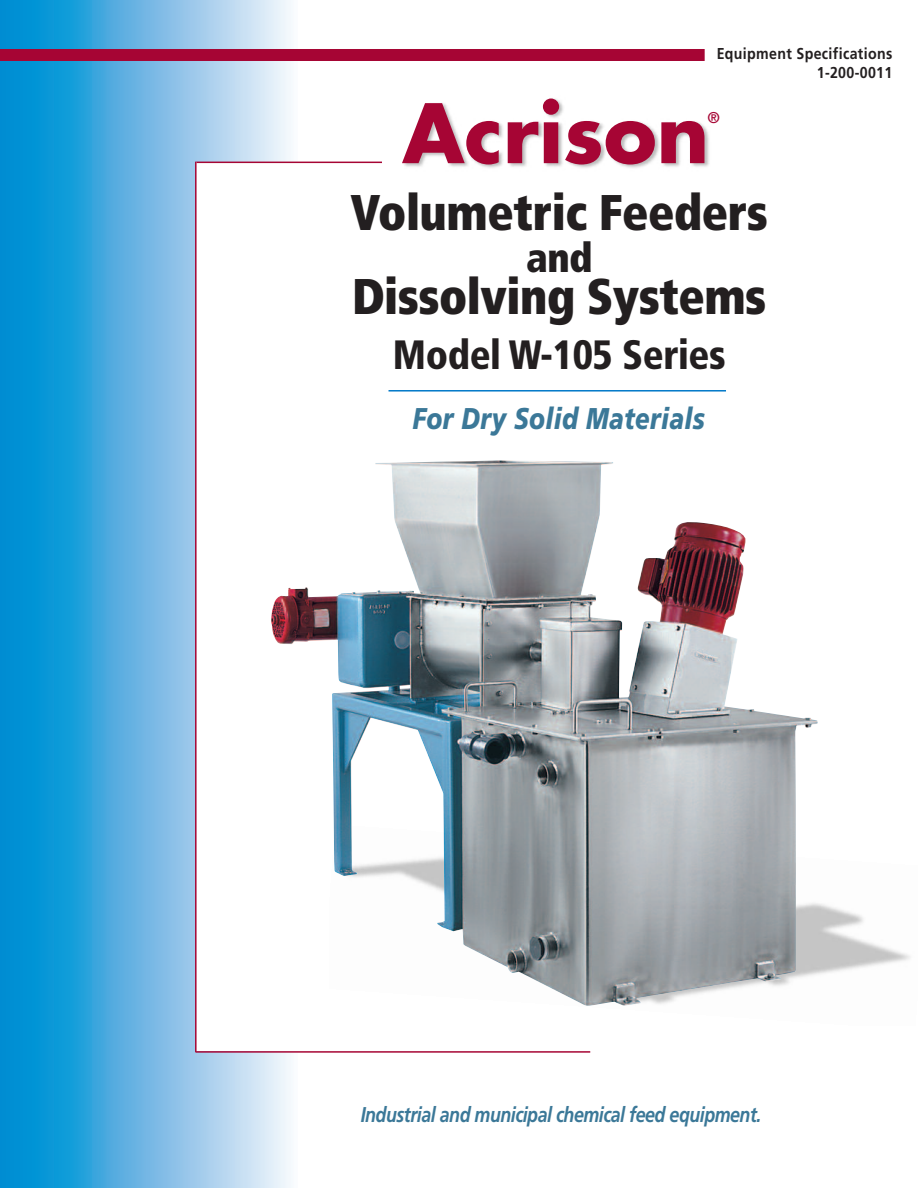
<style>
.page{position:relative;width:918px;height:1188px;background:#fff}
.page>*{position:absolute;margin:0;border:0;box-sizing:border-box;transform-origin:0 0}
.t1{font:700 79.65px "Futura";color:#a60534}
.t2{font:900 condensed 50.1px "Frutiger";letter-spacing:-.01em;color:#231f20;scale:.95 1}
.t3{font:900 condensed 40.95px "Frutiger";letter-spacing:-.01em;color:#231f20;scale:.95 1}
.t4{font:900 condensed 40.95px "Frutiger";color:#231f20;scale:.95 1}
.t5{font:italic 900 30px "Frutiger";letter-spacing:.015em;color:#3b7898;scale:.8 1}
.t6{font:italic 700 21.45px "Frutiger";letter-spacing:-.025em;color:#3b7898;scale:.83 1}
.t7{font:700 15.75px/19.4px "Frutiger";letter-spacing:.025em;color:#231f20;text-align:right;scale:.9 1}
.t8{font:15.6px "Frutiger";color:#a60534}
</style>
<div class="page">
<svg style="left:0;top:0;width:297px;height:1188px;background:#4faee0"></svg>
<div style="left:197px;top:162px;width:219px;height:889px;background:#fff"></div>
<hr style="left:195px;top:162px;width:2px;height:890px;background:#a60534">
<hr style="left:196px;top:162px;width:224px;height:1px;background:#a60534">
<hr style="left:196px;top:1051px;width:394px;height:2px;background:#a60534">
<div style="left:0;top:49px;width:705px;height:12px;background:#a60534"></div>
<img style="left:382px;top:99px;width:327px;height:69px">
<hr style="left:389px;top:390px;width:337px;height:2px;background:#0078c8">
<img style="left:271px;top:460px;width:547px;height:546px">
<p class="t7" style="left:717px;top:45px;width:197px">Equipment Specifications<br>1-200-0011</p>
<h1 class="t1" style="left:402px;top:97px;width:308px">Acrison</h1>
<p class="t8" style="left:707px;top:111px;width:14px">®</p>
<h2 class="t2" style="left:350px;top:192px;width:441px">Volumetric Feeders</h2>
<h3 class="t4" style="left:526px;top:241px;width:71px">and</h3>
<h2 class="t2" style="left:352px;top:276px;width:438px">Dissolving Systems</h2>
<h3 class="t3" style="left:393px;top:339px;width:352px">Model W-105 Series</h3>
<h3 class="t5" style="left:413px;top:406px;width:367px">For Dry Solid Materials</h3>
<p class="t6" style="left:361px;top:1106px;width:484px">Industrial and municipal chemical feed equipment.</p>
</div>
